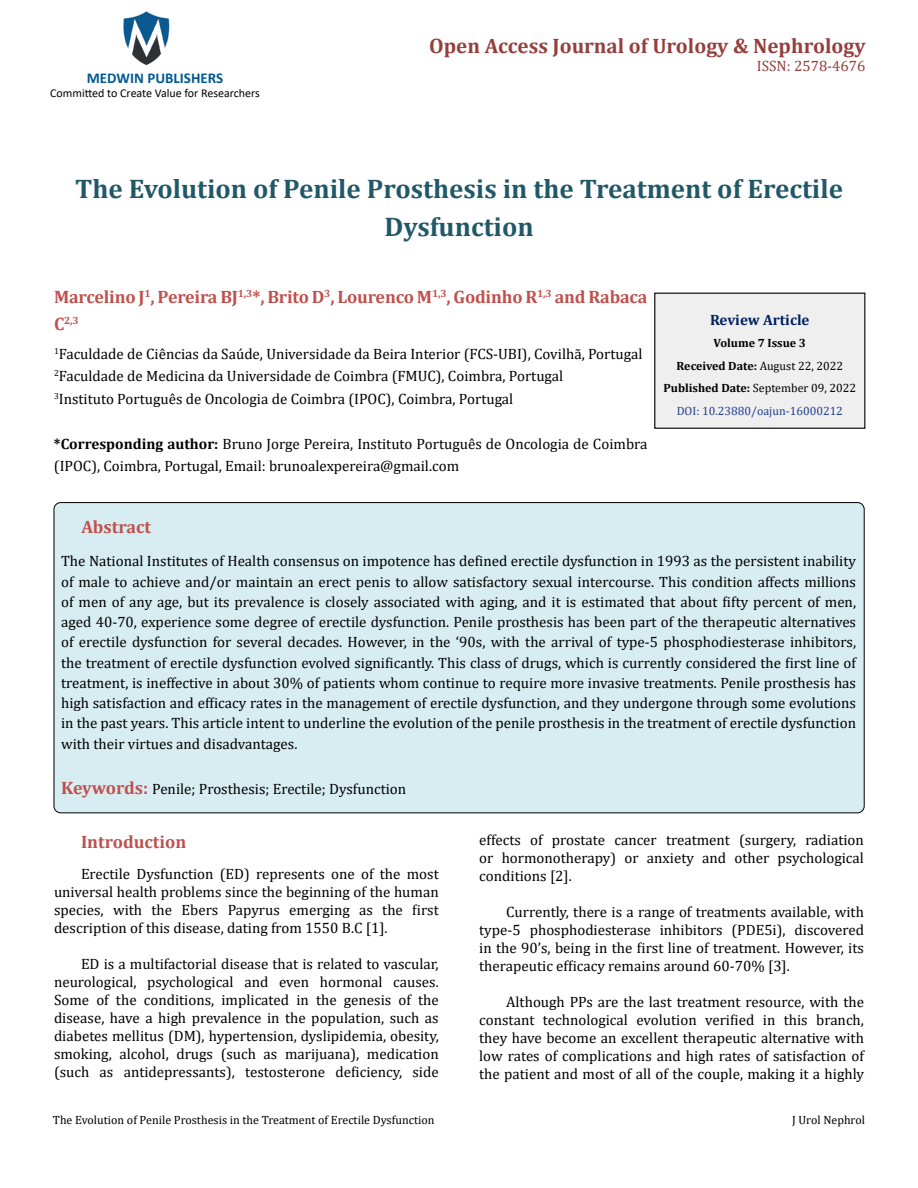
<style>
.page{position:relative;width:918px;height:1188px;background:#fff}
.page>*{position:absolute;margin:0;border:0;box-sizing:border-box;transform-origin:0 0}
.t1{font:700 27px/39px "Cambria";color:#215868;text-align:center}
.t2{font:700 21px "Cambria";color:#953f3c}
.t3{font:700 18px "Cambria";letter-spacing:-.01em;color:#c0504d}
.t4{font:15px/18px "Cambria";color:#000;text-align:justify}
.t5{font:700 15px "Calibri";color:#005991}
.t6{font:15px "Cambria";color:#953f3c}
.t7{font:700 15px "Cambria";color:#002060}
.t8{font:700 12px/22.5px "Cambria";color:#000;text-align:center}
.t9{font:12px "Cambria";color:#000}
.t10{font:12px "Calibri";color:#000}
.t11{font:700 10.5px "Cambria";color:#c0504d}
.s1{font-size:18px}
.s2{font-weight:700}
.s3{font-weight:400}
.s4{font-weight:400;color:#25408f}
.s5{font-weight:700;font-size:18px;color:#c0504d}
</style>
<div class="page">
<img style="left:123px;top:11px;width:47px;height:55px">
<div style="left:655px;top:293px;width:210px;height:135px;background:#efefef"></div>
<div style="left:654px;top:293px;width:211px;height:136px;border:1px solid #000"></div>
<div style="left:54px;top:503px;width:810px;height:310px;background:#d8edf2;border-radius:7px"></div>
<p class="t5" style="left:87px;top:67px;width:138px">MEDWIN PUBLISHERS</p>
<p class="t10" style="left:50px;top:85px;width:211px">Committed to Create Value for Researchers</p>
<h2 class="t2" style="left:429px;top:31px;width:438px">Open Access Journal of Urology &amp; Nephrology</h2>
<p class="t6" style="left:757px;top:57px;width:110px">ISSN: 2578-4676</p>
<h1 class="t1" style="left:75px;top:168px;width:769px">The Evolution of Penile Prosthesis in the Treatment of Erectile<br>Dysfunction</h1>
<p class="t3" style="left:54px;top:284px;width:595px">Marcelino J<sup>1</sup>, Pereira BJ<sup>1,3</sup>*, Brito D<sup>3</sup>, Lourenco M<sup>1,3</sup>, Godinho R<sup>1,3</sup> and Rabaca</p>
<p class="t11" style="left:54px;top:313px;width:26px"><span class="s1">C</span>2,3</p>
<p class="t4" style="left:54px;top:342px;width:590px;line-height:22.5px;text-align:left"><sup>1</sup>Faculdade de Ciências da Saúde, Universidade da Beira Interior (FCS-UBI), Covilhã, Portugal<br><sup>2</sup>Faculdade de Medicina da Universidade de Coimbra (FMUC), Coimbra, Portugal<br><sup>3</sup>Instituto Português de Oncologia de Coimbra (IPOC), Coimbra, Portugal</p>
<p class="t4" style="left:54px;top:432px;width:595px;line-height:22.5px"><span class="s2">*Corresponding author:</span> Bruno Jorge Pereira, Instituto Português de Oncologia de Coimbra (IPOC), Coimbra, Portugal, Email: brunoalexpereira@gmail.com</p>
<p class="t7" style="left:710px;top:309px;width:101px">Review Article</p>
<p class="t8" style="left:663px;top:332px;width:194px">Volume 7 Issue 3<br>Received Date: <span class="s3">August 22, 2022<br></span>Published Date: <span class="s3">September 09, 2022<br></span><span class="s4">DOI: 10.23880/oajun-16000212</span></p>
<p class="t3" style="left:81px;top:514px;width:71px">Abstract</p>
<p class="t4" style="left:61px;top:551px;width:797px;line-height:20.2px">The National Institutes of Health consensus on impotence has defined erectile dysfunction in 1993 as the persistent inability of male to achieve and/or maintain an erect penis to allow satisfactory sexual intercourse. This condition affects millions of men of any age, but its prevalence is closely associated with aging, and it is estimated that about fifty percent of men, aged 40-70, experience some degree of erectile dysfunction. Penile prosthesis has been part of the therapeutic alternatives of erectile dysfunction for several decades. However, in the ‘90s, with the arrival of type-5 phosphodiesterase inhibitors, the treatment of erectile dysfunction evolved significantly. This class of drugs, which is currently considered the first line of treatment, is ineffective in about 30% of patients whom continue to require more invasive treatments. Penile prosthesis has high satisfaction and efficacy rates in the management of erectile dysfunction, and they undergone through some evolutions in the past years. This article intent to underline the evolution of the penile prosthesis in the treatment of erectile dysfunction with their virtues and disadvantages.</p>
<p class="t4" style="left:61px;top:779px;width:347px"><span class="s5">Keywords:</span> Penile; Prosthesis; Erectile; Dysfunction</p>
<p class="t3" style="left:81px;top:829px;width:107px">Introduction</p>
<p class="t4" style="left:54px;top:865px;width:386px;text-indent:27px">Erectile Dysfunction (ED) represents one of the most universal health problems since the beginning of the human species, with the Ebers Papyrus emerging as the first description of this disease, dating from 1550 B.C [1].</p>
<p class="t4" style="left:54px;top:955px;width:386px;text-indent:27px">ED is a multifactorial disease that is related to vascular, neurological, psychological and even hormonal causes.<br>Some of the conditions, implicated in the genesis of the disease, have a high prevalence in the population, such as diabetes mellitus (DM), hypertension, dyslipidemia, obesity, smoking, alcohol, drugs (such as marijuana), medication (such as antidepressants), testosterone deficiency, side</p>
<p class="t4" style="left:479px;top:831px;width:386px">effects of prostate cancer treatment (surgery, radiation or hormonotherapy) or anxiety and other psychological conditions [2].</p>
<p class="t4" style="left:479px;top:903px;width:386px;text-indent:27px">Currently, there is a range of treatments available, with type-5 phosphodiesterase inhibitors (PDE5i), discovered in the 90’s, being in the first line of treatment. However, its therapeutic efficacy remains around 60-70% [3].</p>
<p class="t4" style="left:479px;top:993px;width:386px;text-indent:27px">Although PPs are the last treatment resource, with the constant technological evolution verified in this branch, they have become an excellent therapeutic alternative with low rates of complications and high rates of satisfaction of the patient and most of all of the couple, making it a highly</p>
<p class="t9" style="left:53px;top:1113px;width:383px">The Evolution of Penile Prosthesis in the Treatment of Erectile Dysfunction</p>
<p class="t9" style="left:792px;top:1113px;width:74px">J Urol Nephrol</p>
</div>
